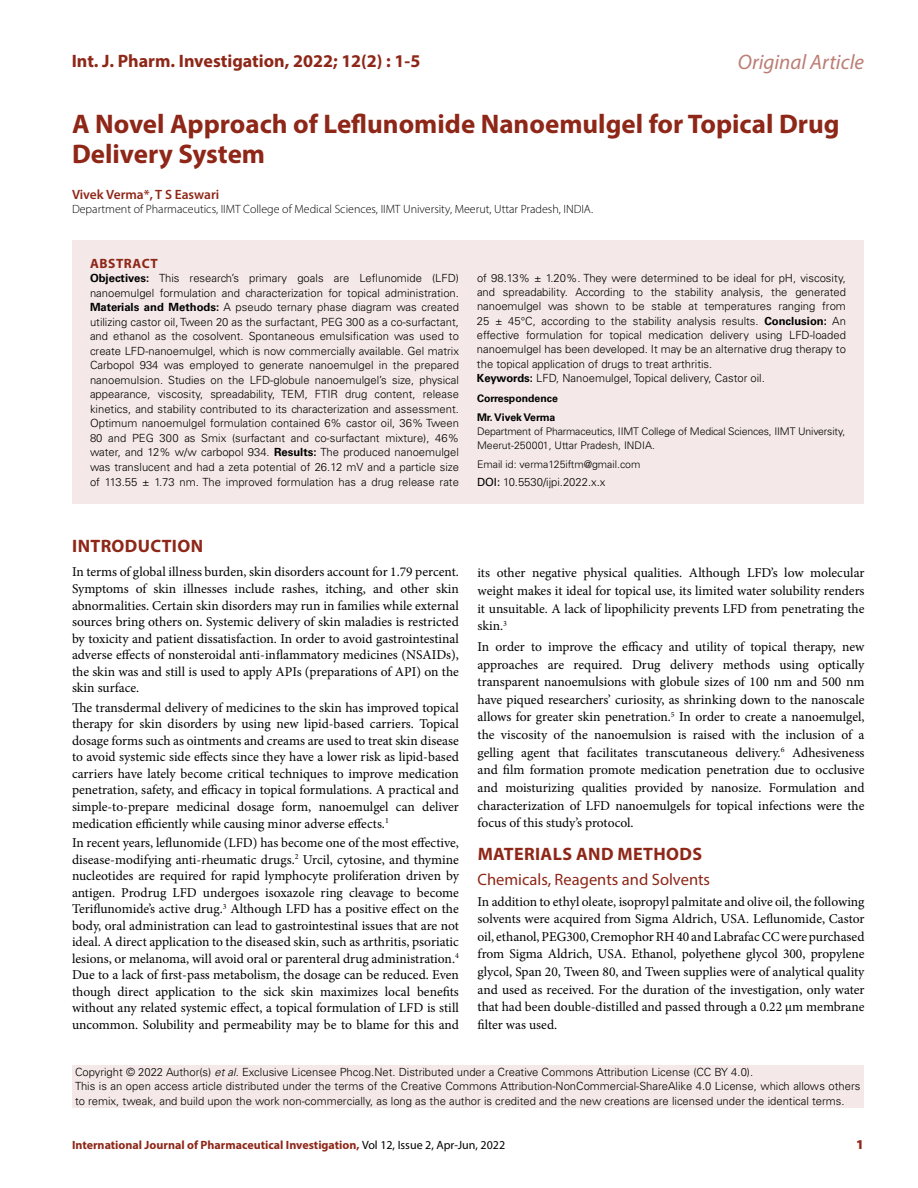
<style>
.page{position:relative;width:918px;height:1188px;background:#fff}
.page>*{position:absolute;margin:0;border:0;box-sizing:border-box;transform-origin:0 0}
.t1{font:700 27px/30px "Myriad Pro";color:#8e2718}
.t2{font:italic 21px "Myriad Pro";color:#bb7d74}
.t3{font:700 18px "Myriad Pro";letter-spacing:.015em;color:#8e2718}
.t4{font:16.5px "Myriad Pro";color:#8e2718}
.t5{font:13.5px/16.5px "Minion Pro";color:#000;text-align:justify}
.t6{font:600 13.5px "Myriad Pro";color:#8e2718}
.t7{font:700 13.5px "Myriad Pro";letter-spacing:.04em;color:#8e2718}
.t8{font:900 13.5px "Myriad Pro";color:#8e2718}
.t9{font:300 12px "Myriad Pro";color:#000}
.t10{font:700 12px "Myriad Pro";color:#8e2718}
.t11{font:300 11.25px/14.5px "Univers LT Std";color:#000}
.t12{font:300 10.5px/13.6px "Univers LT Std";letter-spacing:-.015em;color:#000}
.t13{font:700 10.5px/19.6px "Univers LT Std";color:#000}
.s1{font-weight:700}
.s2{font-weight:400}
.s3{font-style:italic}
.s4{font-weight:400;color:#000}
</style>
<div class="page">
<div style="left:72px;top:240px;width:792px;height:264px;background:#f4e9e8"></div>
<div style="left:72px;top:1065px;width:791px;height:43px;background:#f4e9e8"></div>
<h3 class="t3" style="left:72px;top:49px;width:350px">Int. J. Pharm. Investigation, 2022; 12(2) : 1-5</h3>
<h2 class="t2" style="left:738px;top:49px;width:128px">Original Article</h2>
<h1 class="t1" style="left:72px;top:108px;width:769px">A Novel Approach of Leflunomide Nanoemulgel for Topical Drug<br>Delivery System</h1>
<p class="t6" style="left:72px;top:186px;width:149px">Vivek Verma*, T S Easwari</p>
<p class="t9" style="left:72px;top:201px;width:523px">Department of Pharmaceutics, IIMT College of Medical Sciences, IIMT University, Meerut, Uttar Pradesh, INDIA.</p>
<p class="t7" style="left:90px;top:254px;width:69px">ABSTRACT</p>
<p class="t11" style="left:90px;top:271px;width:371px;text-align:justify"><span class="s1">Objectives:</span> This research’s primary goals are Leflunomide (LFD) nanoemulgel formulation and characterization for topical administration.<br><span class="s1">Materials and Methods:</span> A pseudo ternary phase diagram was created utilizing castor oil, Tween 20 as the surfactant, PEG 300 as a co-surfactant, and ethanol as the cosolvent. Spontaneous emulsification was used to create LFD-nanoemulgel, which is now commercially available. Gel matrix Carbopol 934 was employed to generate nanoemulgel in the prepared nanoemulsion. Studies on the LFD-globule nanoemulgel’s size, physical appearance, viscosity, spreadability, TEM, FTIR drug content, release kinetics, and stability contributed to its characterization and assessment.<br>Optimum nanoemulgel formulation contained 6% castor oil, 36% Tween 80 and PEG 300 as Smix (surfactant and co-surfactant mixture), 46% water, and 12% w/w carbopol 934. <span class="s1">Results:</span> The produced nanoemulgel was translucent and had a zeta potential of 26.12 mV and a particle size of 113.55 ± 1.73 nm. The improved formulation has a drug release rate</p>
<p class="t11" style="left:477px;top:270px;width:371px">of 98.13% ± 1.20%. They were determined to be ideal for pH, viscosity, and spreadability. According to the stability analysis, the generated nanoemulgel was shown to be stable at temperatures ranging from 25 ± 45°C, according to the stability analysis results. <span class="s1">Conclusion:</span> An effective formulation for topical medication delivery using LFD-loaded nanoemulgel has been developed. It may be an alternative drug therapy to the topical application of drugs to treat arthritis.<br><span class="s1">Keywords:</span> LFD, Nanoemulgel, Topical delivery, Castor oil.</p>
<p class="t13" style="left:477px;top:388px;width:82px">Correspondence<br>Mr. Vivek Verma</p>
<p class="t12" style="left:477px;top:424px;width:370px">Department of Pharmaceutics, IIMT College of Medical Sciences, IIMT University,<br>Meerut-250001, Uttar Pradesh, INDIA.</p>
<p class="t12" style="left:477px;top:458px;width:165px">Email id: verma125iftm@gmail.com</p>
<p class="t11" style="left:477px;top:474px;width:130px"><span class="s2">DOI:</span> 10.5530/ijpi.2022.x.x</p>
<h3 class="t3" style="left:72px;top:535px;width:132px">INTRODUCTION</h3>
<p class="t5" style="left:72px;top:564px;width:388px">In terms of global illness burden, skin disorders account for 1.79 percent.<br>Symptoms of skin illnesses include rashes, itching, and other skin abnormalities. Certain skin disorders may run in families while external sources bring others on. Systemic delivery of skin maladies is restricted by toxicity and patient dissatisfaction. In order to avoid gastrointestinal adverse effects of nonsteroidal anti-inflammatory medicines (NSAIDs), the skin was and still is used to apply APIs (preparations of API) on the skin surface.</p>
<p class="t5" style="left:72px;top:699px;width:388px">The transdermal delivery of medicines to the skin has improved topical therapy for skin disorders by using new lipid-based carriers. Topical dosage forms such as ointments and creams are used to treat skin disease to avoid systemic side effects since they have a lower risk as lipid-based carriers have lately become critical techniques to improve medication penetration, safety, and efficacy in topical formulations. A practical and simple-to-prepare medicinal dosage form, nanoemulgel can deliver medication efficiently while causing minor adverse effects.<sup>1</sup></p>
<p class="t5" style="left:72px;top:835px;width:388px">In recent years, leflunomide (LFD) has become one of the most effective, disease-modifying anti-rheumatic drugs.<sup>2</sup> Urcil, cytosine, and thymine nucleotides are required for rapid lymphocyte proliferation driven by antigen. Prodrug LFD undergoes isoxazole ring cleavage to become Teriflunomide’s active drug.<sup>3</sup> Although LFD has a positive effect on the body, oral administration can lead to gastrointestinal issues that are not ideal. A direct application to the diseased skin, such as arthritis, psoriatic lesions, or melanoma, will avoid oral or parenteral drug administration.<sup>4<br></sup>Due to a lack of first-pass metabolism, the dosage can be reduced. Even though direct application to the sick skin maximizes local benefits without any related systemic effect, a topical formulation of LFD is still uncommon. Solubility and permeability may be to blame for this and</p>
<p class="t5" style="left:478px;top:564px;width:389px;line-height:17.7px">its other negative physical qualities. Although LFD’s low molecular weight makes it ideal for topical use, its limited water solubility renders it unsuitable. A lack of lipophilicity prevents LFD from penetrating the skin.<sup>3</sup></p>
<p class="t5" style="left:478px;top:638px;width:389px;line-height:17.7px">In order to improve the efficacy and utility of topical therapy, new approaches are required. Drug delivery methods using optically transparent nanoemulsions with globule sizes of 100 nm and 500 nm have piqued researchers’ curiosity, as shrinking down to the nanoscale allows for greater skin penetration.<sup>5</sup> In order to create a nanoemulgel, the viscosity of the nanoemulsion is raised with the inclusion of a gelling agent that facilitates transcutaneous delivery.<sup>6</sup> Adhesiveness and film formation promote medication penetration due to occlusive and moisturizing qualities provided by nanosize. Formulation and characterization of LFD nanoemulgels for topical infections were the focus of this study’s protocol.</p>
<h3 class="t3" style="left:478px;top:842px;width:226px">MATERIALS AND METHODS</h3>
<p class="t4" style="left:478px;top:869px;width:234px">Chemicals, Reagents and Solvents</p>
<p class="t5" style="left:478px;top:893px;width:389px;line-height:17.7px">In addition to ethyl oleate, isopropyl palmitate and olive oil, the following solvents were acquired from Sigma Aldrich, USA. Leflunomide, Castor oil, ethanol, PEG300, Cremophor RH 40 and Labrafac CC were purchased from Sigma Aldrich, USA. Ethanol, polyethene glycol 300, propylene glycol, Span 20, Tween 80, and Tween supplies were of analytical quality and used as received. For the duration of the investigation, only water that had been double-distilled and passed through a 0.22 μm membrane filter was used.</p>
<p class="t11" style="left:75px;top:1065px;width:787px">Copyright © 2022 Author(s) <span class="s3">et al</span>. Exclusive Licensee Phcog.Net. Distributed under a Creative Commons Attribution License (CC BY 4.0).<br>This is an open access article distributed under the terms of the Creative Commons Attribution-NonCommercial-ShareAlike 4.0 License, which allows others to remix, tweak, and build upon the work non-commercially, as long as the author is credited and the new creations are licensed under the identical terms.</p>
<p class="t10" style="left:72px;top:1137px;width:435px">International Journal of Pharmaceutical Investigation, <span class="s4">Vol 12, Issue 2, Apr-Jun, 2022</span></p>
<p class="t8" style="left:856px;top:1136px;width:9px">1</p>
</div>
